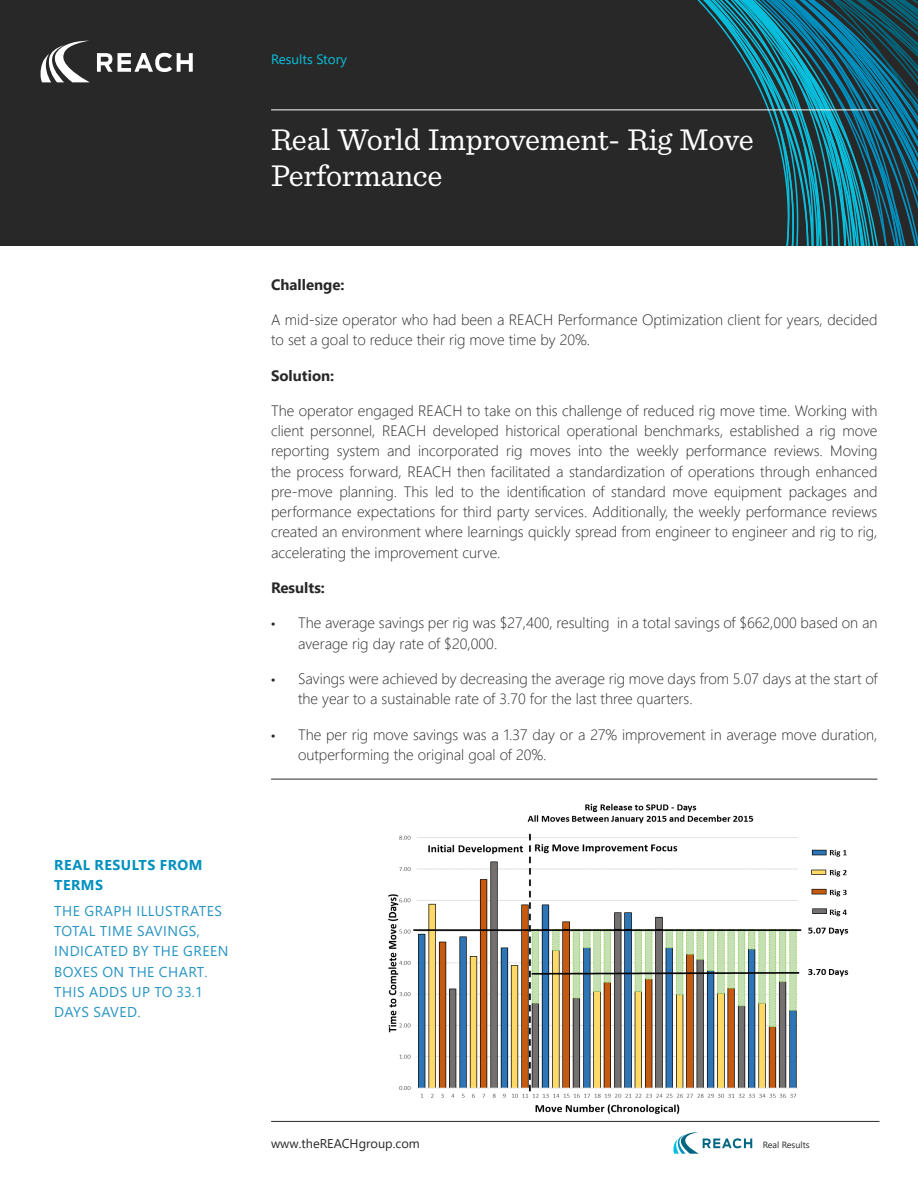
<style>
.page{position:relative;width:918px;height:1188px;background:#fff}
.page>*{position:absolute;margin:0;border:0;box-sizing:border-box;transform-origin:0 0}
.t1{font:31.5px/36px "Sentinel";letter-spacing:-.01em;color:#fff}
.t2{font:300 15px/20.2px "Segoe UI";color:#292829}
.t3{font:700 15px "Segoe UI";color:#292829}
.t4{font:14.25px/20.2px "Segoe UI";letter-spacing:.035em;color:#2794c2}
.t5{font:700 14.25px/20.2px "Segoe UI";letter-spacing:.035em;color:#0090bf}
.t6{font:13.5px "Segoe UI";color:#08c0de}
.t7{font:12.75px "Segoe UI";color:#292829}
.t8{font:9px "Segoe UI";color:#292829}
.s1{font-family:"Myriad Pro";font-weight:400}
</style>
<div class="page">
<div style="left:0;top:0;width:42px;height:246px;background:#292829"></div>
<div style="left:62px;top:0;width:27px;height:246px;background:#292829"></div>
<div style="left:89px;top:0;width:71px;height:246px;background:#292829"></div>
<div style="left:160px;top:0;width:23px;height:246px;background:#292829"></div>
<div style="left:183px;top:0;width:27px;height:246px;background:#292829"></div>
<div style="left:210px;top:0;width:170px;height:246px;background:#292829"></div>
<div style="left:380px;top:0;width:18px;height:246px;background:#292829"></div>
<div style="left:398px;top:0;width:74px;height:246px;background:#292829"></div>
<div style="left:472px;top:0;width:118px;height:246px;background:#292829"></div>
<div style="left:590px;top:0;width:14px;height:246px;background:#292829"></div>
<div style="left:604px;top:0;width:25px;height:246px;background:#292829"></div>
<div style="left:629px;top:0;width:14px;height:246px;background:#292829"></div>
<div style="left:643px;top:0;width:12px;height:246px;background:#292829"></div>
<svg style="left:655px;top:0;width:263px;height:246px;background:#1d4d59"></svg>
<hr style="left:271px;top:1121px;width:609px;height:1px;background:#292829">
<hr style="left:271px;top:779px;width:606px;height:1px;background:#292829">
<hr style="left:271px;top:110px;width:607px;height:1px;background:#fff">
<svg style="left:673px;top:1132px;width:79px;height:22px"></svg>
<svg style="left:97px;top:53px;width:96px;height:19px"></svg>
<svg style="left:39px;top:41px;width:51px;height:41px"></svg>
<img style="left:388px;top:803px;width:461px;height:311px">
<p class="t5" style="left:54px;top:855px;width:150px">REAL RESULTS FROM<br>TERMS</p>
<p class="t4" style="left:54px;top:900px;width:176px">THE GRAPH ILLUSTRATES<br>TOTAL TIME SAVINGS,<br>INDICATED BY THE GREEN<br>BOXES ON THE CHART.<br>THIS ADDS UP TO 33.1<br>DAYS SAVED.</p>
<p class="t6" style="left:271px;top:48px;width:77px">Results Story</p>
<h1 class="t1" style="left:271px;top:120px;width:484px">Real World Improvement- Rig Move<br>Performance</h1>
<p class="t3" style="left:271px;top:272px;width:75px">Challenge:</p>
<p class="t2" style="left:271px;top:309px;width:608px">A mid-size operator who had been a REACH Performance Optimization client for years, decided to set a goal to reduce their rig move time by 20%.</p>
<p class="t3" style="left:271px;top:363px;width:65px">Solution:</p>
<p class="t2" style="left:271px;top:400px;width:608px;text-align:justify">The operator engaged REACH to take on this challenge of reduced rig move time. Working with client personnel, REACH developed historical operational benchmarks, established a rig move reporting system and incorporated rig moves into the weekly performance reviews. Moving the process forward, REACH then facilitated a standardization of operations through enhanced pre-move planning. This led to the identification of standard move equipment packages and performance expectations for third party services. Additionally, the weekly performance reviews created an environment where learnings quickly spread from engineer to engineer and rig to rig, accelerating the improvement curve.</p>
<p class="t3" style="left:271px;top:576px;width:55px">Results:</p>
<p class="t2" style="left:298px;top:612px;width:581px;text-indent:-27px"><span class="s1">•</span> The average savings per rig was $27,400, resulting in a total savings of $662,000 based on an average rig day rate of $20,000.</p>
<p class="t2" style="left:298px;top:668px;width:581px;text-indent:-27px"><span class="s1">•</span> Savings were achieved by decreasing the average rig move days from 5.07 days at the start of the year to a sustainable rate of 3.70 for the last three quarters.</p>
<p class="t2" style="left:298px;top:724px;width:581px;text-indent:-27px"><span class="s1">•</span> The per rig move savings was a 1.37 day or a 27% improvement in average move duration, outperforming the original goal of 20%.</p>
<p class="t7" style="left:271px;top:1133px;width:150px">www.theREACHgroup.com</p>
<p class="t8" style="left:763px;top:1138px;width:48px">Real Results</p>
</div>
